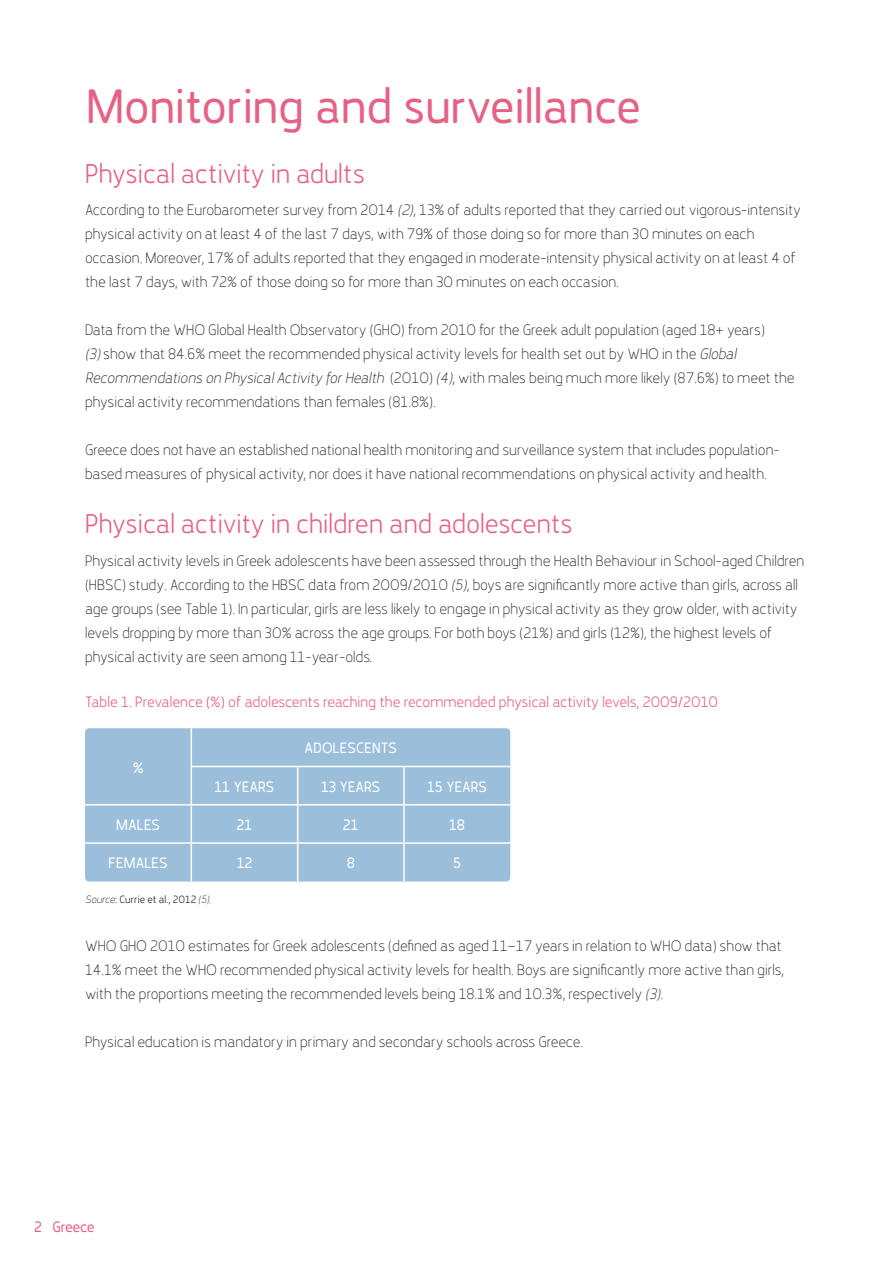
<style>
.page{position:relative;width:893px;height:1263px;background:#fff}
.page>*{position:absolute;margin:0;border:0;box-sizing:border-box;transform-origin:0 0}
.t1{font:48px "Karlsen Round";color:#e66284}
.t2{font:300 27px "Karlsen Round";color:#e66284}
.t3{font:100 15px/24px "Karlsen Round";color:#231f20}
.t4{font:300 15px "Karlsen Round";color:#e66284}
.t5{font:15px "Karlsen Round";letter-spacing:.01em;color:#fff}
.t6{font:15px "Karlsen Round";letter-spacing:-.03em;color:#e66284}
.t7{font:300 10.5px "Karlsen Round";color:#231f20}
.s1{font-style:italic}
.s2{font-weight:100;font-style:italic}
</style>
<div class="page">
<div style="left:85px;top:728px;width:425px;height:153px;background:#9bbfdb;border-radius:4px"></div>
<hr style="left:191px;top:728px;width:1px;height:38px;background:#fff">
<hr style="left:191px;top:767px;width:1px;height:37px;background:#fff">
<hr style="left:297px;top:767px;width:1px;height:37px;background:#fff">
<hr style="left:403px;top:767px;width:2px;height:37px;background:#fff">
<hr style="left:85px;top:804px;width:106px;height:1px;background:#fff">
<hr style="left:191px;top:804px;width:107px;height:1px;background:#fff">
<hr style="left:191px;top:805px;width:1px;height:37px;background:#fff">
<hr style="left:298px;top:804px;width:106px;height:1px;background:#fff">
<hr style="left:297px;top:805px;width:1px;height:37px;background:#fff">
<hr style="left:404px;top:804px;width:106px;height:1px;background:#fff">
<hr style="left:403px;top:805px;width:2px;height:37px;background:#fff">
<hr style="left:85px;top:842px;width:106px;height:2px;background:#fff">
<hr style="left:191px;top:842px;width:107px;height:2px;background:#fff">
<hr style="left:191px;top:844px;width:1px;height:37px;background:#fff">
<hr style="left:298px;top:842px;width:106px;height:2px;background:#fff">
<hr style="left:297px;top:844px;width:1px;height:37px;background:#fff">
<hr style="left:404px;top:842px;width:106px;height:2px;background:#fff">
<hr style="left:403px;top:844px;width:2px;height:37px;background:#fff">
<hr style="left:191px;top:766px;width:107px;height:1px;background:#fff">
<hr style="left:298px;top:766px;width:106px;height:1px;background:#fff">
<hr style="left:404px;top:766px;width:106px;height:1px;background:#fff">
<h1 class="t1" style="left:87px;top:77px;width:556px">Monitoring and surveillance</h1>
<h2 class="t2" style="left:85px;top:156px;width:282px">Physical activity in adults</h2>
<p class="t3" style="left:85px;top:198px;width:717px">According to the Eurobarometer survey from 2014 <span class="s1">(2)</span>, 13% of adults reported that they carried out vigorous-intensity physical activity on at least 4 of the last 7 days, with 79% of those doing so for more than 30 minutes on each occasion. Moreover, 17% of adults reported that they engaged in moderate-intensity physical activity on at least 4 of the last 7 days, with 72% of those doing so for more than 30 minutes on each occasion.</p>
<p class="t3" style="left:85px;top:318px;width:711px">Data from the WHO Global Health Observatory (GHO) from 2010 for the Greek adult population (aged 18+ years)<br><span class="s1">(3)</span> show that 84.6% meet the recommended physical activity levels for health set out by WHO in the <span class="s1">Global Recommendations on Physical Activity for Health</span> (2010) <span class="s1">(4)</span>, with males being much more likely (87.6%) to meet the physical activity recommendations than females (81.8%).</p>
<p class="t3" style="left:85px;top:438px;width:696px">Greece does not have an established national health monitoring and surveillance system that includes population&shy;based measures of physical activity, nor does it have national recommendations on physical activity and health.</p>
<h2 class="t2" style="left:85px;top:507px;width:489px">Physical activity in children and adolescents</h2>
<p class="t3" style="left:85px;top:548px;width:721px">Physical activity levels in Greek adolescents have been assessed through the Health Behaviour in School-aged Children (HBSC) study. According to the HBSC data from 2009/2010 <span class="s1">(5)</span>, boys are significantly more active than girls, across all age groups (see Table 1). In particular, girls are less likely to engage in physical activity as they grow older, with activity levels dropping by more than 30% across the age groups. For both boys (21%) and girls (12%), the highest levels of physical activity are seen among 11-year-olds.</p>
<p class="t4" style="left:85px;top:692px;width:635px">Table 1. Prevalence (%) of adolescents reaching the recommended physical activity levels, 2009/2010</p>
<p class="t5" style="left:133px;top:758px;width:12px">%</p>
<p class="t5" style="left:304px;top:739px;width:94px">ADOLESCENTS</p>
<p class="t5" style="left:214px;top:777px;width:61px">11 YEARS</p>
<p class="t5" style="left:321px;top:777px;width:61px">13 YEARS</p>
<p class="t5" style="left:427px;top:777px;width:61px">15 YEARS</p>
<p class="t5" style="left:116px;top:815px;width:46px">MALES</p>
<p class="t5" style="left:237px;top:815px;width:17px">21</p>
<p class="t5" style="left:343px;top:815px;width:17px">21</p>
<p class="t5" style="left:449px;top:815px;width:17px">18</p>
<p class="t5" style="left:109px;top:853px;width:61px">FEMALES</p>
<p class="t5" style="left:237px;top:853px;width:17px">12</p>
<p class="t5" style="left:347px;top:853px;width:10px">8</p>
<p class="t5" style="left:453px;top:853px;width:9px">5</p>
<p class="t7" style="left:85px;top:893px;width:128px"><span class="s2">Source</span>: Currie et al., 2012 <span class="s2">(5).</span></p>
<p class="t3" style="left:85px;top:934px;width:701px">WHO GHO 2010 estimates for Greek adolescents (defined as aged 11—17 years in relation to WHO data) show that<br>14.1% meet the WHO recommended physical activity levels for health. Boys are significantly more active than girls, with the proportions meeting the recommended levels being 18.1% and 10.3%, respectively <span class="s1">(3)</span>.</p>
<p class="t3" style="left:85px;top:1030px;width:500px">Physical education is mandatory in primary and secondary schools across Greece.</p>
<p class="t6" style="left:34px;top:1218px;width:62px">2 Greece</p>
</div>
